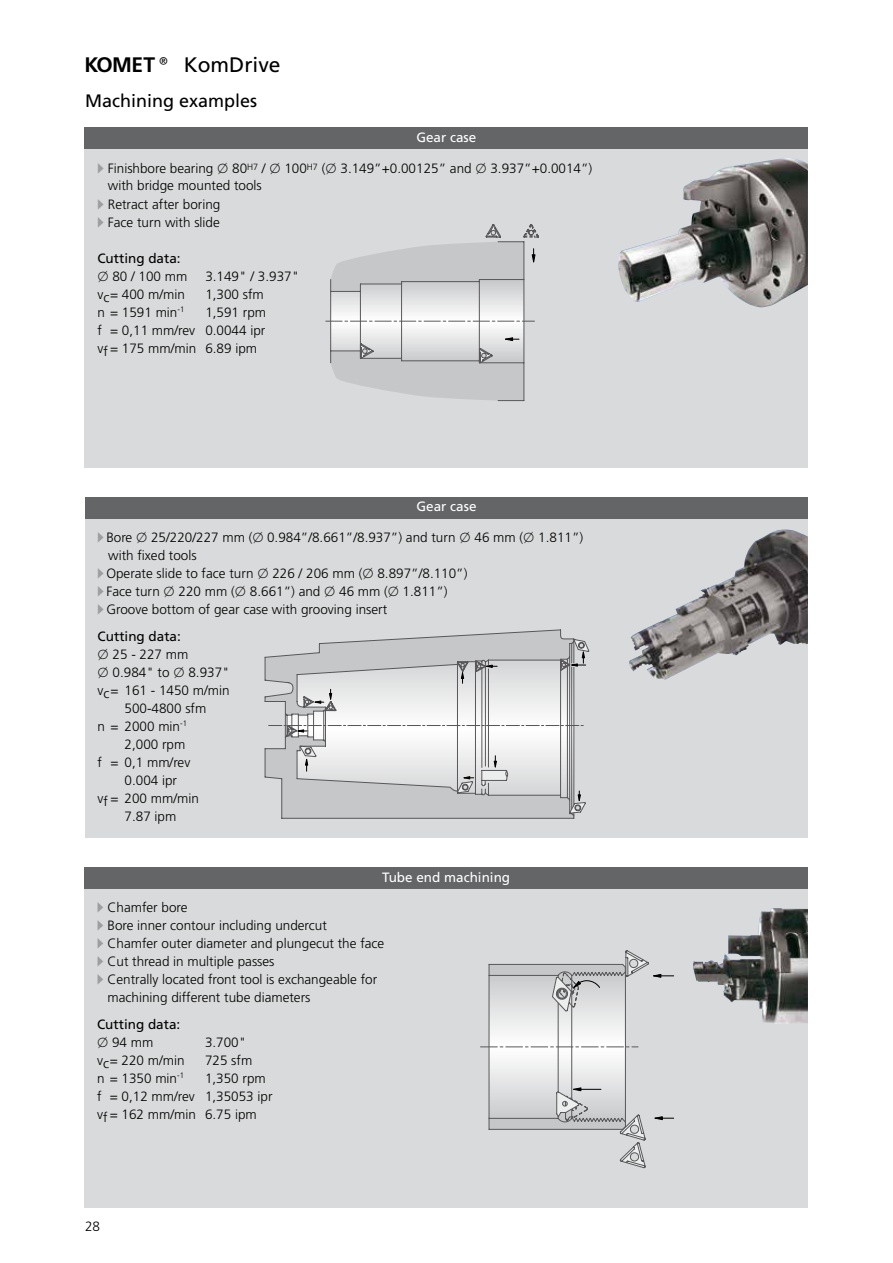
<style>
.page{position:relative;width:893px;height:1263px;background:#fff}
.page>*{position:absolute;margin:0;border:0;box-sizing:border-box;transform-origin:0 0}
.t1{font:21px "Frutiger CE";color:#000}
.t2{font:18px "Frutiger CE";color:#000}
.t3{font:300 13.5px/18px "Frutiger CE";color:#000;text-align:justify}
.t4{font:13.5px/18px "Frutiger CE";color:#000}
.t5{font:13.5px "Frutiger CE";color:#fff}
.s1{font-weight:700}
.s2{font-family:"European Pi Three";font-weight:400;color:#9c9e9f}
.s3{font-family:"European Pi Two";font-weight:400}
.s4{font-family:"European Pi Two"}
.s5{font-weight:300}
</style>
<div class="page">
<div style="left:85px;top:128px;width:723px;height:340px;background:#d9dadb"></div>
<div style="left:85px;top:497px;width:723px;height:340px;background:#d9dadb"></div>
<div style="left:84px;top:867px;width:724px;height:341px;background:#d9dadb"></div>
<svg style="left:326px;top:224px;width:213px;height:177px"></svg>
<svg style="left:264px;top:629px;width:311px;height:190px"></svg>
<svg style="left:481px;top:756px;width:27px;height:30px"></svg>
<svg style="left:457px;top:776px;width:17px;height:17px"></svg>
<svg style="left:300px;top:746px;width:17px;height:25px"></svg>
<svg style="left:269px;top:725px;width:315px;height:12px;background:#e1e1e1"></svg>
<svg style="left:303px;top:689px;width:34px;height:22px"></svg>
<svg style="left:475px;top:660px;width:22px;height:12px"></svg>
<svg style="left:457px;top:661px;width:12px;height:22px"></svg>
<svg style="left:560px;top:639px;width:29px;height:32px"></svg>
<svg style="left:569px;top:791px;width:17px;height:23px"></svg>
<svg style="left:480px;top:950px;width:193px;height:218px"></svg>
<div style="left:85px;top:128px;width:723px;height:21px;background:#646567"></div>
<div style="left:85px;top:497px;width:723px;height:21px;background:#646567"></div>
<div style="left:84px;top:867px;width:724px;height:22px;background:#646567"></div>
<img style="left:618px;top:158px;width:190px;height:149px">
<img style="left:629px;top:530px;width:179px;height:150px">
<img style="left:693px;top:908px;width:115px;height:116px">
<h1 class="t1" style="left:84px;top:52px;width:198px"><span class="s1">KOMET</span>® KomDrive</h1>
<h2 class="t2" style="left:85px;top:91px;width:174px">Machining examples</h2>
<p class="t5" style="left:416px;top:129px;width:62px">Gear case</p>
<p class="t3" style="left:97px;top:159px;width:497px"><span class="s2">E</span> Finishbore bearing <span class="s3">X</span> 80<sup>H7</sup> / <span class="s3">X</span> 100<sup>H7</sup> (<span class="s3">X</span> 3.149”+0.00125” and <span class="s3">X</span> 3.937”+0.0014”)</p>
<p class="t3" style="left:108px;top:177px;width:155px">with bridge mounted tools</p>
<p class="t3" style="left:97px;top:195px;width:125px"><span class="s2">E</span> Retract after boring</p>
<p class="t3" style="left:97px;top:213px;width:124px"><span class="s2">E</span> Face turn with slide</p>
<p class="t4" style="left:97px;top:249px;width:92px">Cutting data:<br><span class="s4">X</span> <span class="s5">80 / 100 mm</span></p>
<p class="t3" style="left:205px;top:267px;width:95px">3.149" / 3.937"</p>
<p class="t3" style="left:97px;top:285px;width:89px">vc= 400 m/min</p>
<p class="t3" style="left:205px;top:285px;width:60px">1,300 sfm</p>
<p class="t3" style="left:97px;top:303px;width:89px">n = 1591 min<sup>-1</sup></p>
<p class="t3" style="left:97px;top:303px;width:170px;text-indent:108px">1,591 rpm f = 0,11 mm/rev 0.0044 ipr vf = 175 mm/min 6.89 ipm</p>
<p class="t5" style="left:416px;top:499px;width:62px">Gear case</p>
<p class="t3" style="left:98px;top:528px;width:487px"><span class="s2">E</span> Bore <span class="s3">X</span> 25/220/227 mm (<span class="s3">X</span> 0.984”/8.661”/8.937”) and turn <span class="s3">X</span> 46 mm (<span class="s3">X</span> 1.811”)</p>
<p class="t3" style="left:108px;top:546px;width:90px">with fixed tools</p>
<p class="t3" style="left:98px;top:564px;width:371px"><span class="s2">E</span> Operate slide to face turn <span class="s3">X</span> 226 / 206 mm (<span class="s3">X</span> 8.897”/8.110”)</p>
<p class="t3" style="left:98px;top:582px;width:352px"><span class="s2">E</span> Face turn <span class="s3">X</span> 220 mm (<span class="s3">X</span> 8.661”) and <span class="s3">X</span> 46 mm (<span class="s3">X</span> 1.811”)</p>
<p class="t3" style="left:98px;top:600px;width:291px"><span class="s2">E</span> Groove bottom of gear case with grooving insert</p>
<p class="t4" style="left:98px;top:627px;width:85px">Cutting data:</p>
<p class="t3" style="left:98px;top:645px;width:92px"><span class="s3">X</span> 25 - 227 mm</p>
<p class="t3" style="left:98px;top:663px;width:134px"><span class="s3">X</span> 0.984" to <span class="s3">X</span> 8.937"</p>
<p class="t3" style="left:98px;top:681px;width:134px">vc= 161 - 1450 m/min</p>
<p class="t3" style="left:125px;top:699px;width:83px">500-4800 sfm</p>
<p class="t3" style="left:98px;top:717px;width:91px">n = 2000 min<sup>-1</sup></p>
<p class="t3" style="left:125px;top:735px;width:62px">2,000 rpm</p>
<p class="t3" style="left:98px;top:753px;width:94px">f = 0,1 mm/rev</p>
<p class="t3" style="left:125px;top:771px;width:54px">0.004 ipr</p>
<p class="t3" style="left:98px;top:789px;width:103px">vf = 200 mm/min</p>
<p class="t3" style="left:125px;top:807px;width:53px">7.87 ipm</p>
<p class="t5" style="left:382px;top:869px;width:130px">Tube end machining</p>
<p class="t3" style="left:97px;top:899px;width:92px"><span class="s2">E</span> Chamfer bore</p>
<p class="t3" style="left:97px;top:917px;width:231px"><span class="s2">E</span> Bore inner contour including undercut</p>
<p class="t3" style="left:97px;top:935px;width:289px"><span class="s2">E</span> Chamfer outer diameter and plungecut the face</p>
<p class="t3" style="left:97px;top:953px;width:179px"><span class="s2">E</span> Cut thread in multiple passes</p>
<p class="t3" style="left:97px;top:971px;width:282px"><span class="s2">E</span> Centrally located front tool is exchangeable for</p>
<p class="t3" style="left:108px;top:988px;width:204px">machining different tube diameters</p>
<p class="t4" style="left:97px;top:1015px;width:85px">Cutting data:<br><span class="s4">X</span> <span class="s5">94 mm</span></p>
<p class="t3" style="left:205px;top:1033px;width:43px">3.700"</p>
<p class="t3" style="left:97px;top:1051px;width:89px">vc= 220 m/min</p>
<p class="t3" style="left:205px;top:1051px;width:49px">725 sfm</p>
<p class="t3" style="left:97px;top:1069px;width:89px">n = 1350 min<sup>-1</sup></p>
<p class="t3" style="left:97px;top:1069px;width:177px;text-align:left;text-indent:108px">1,350 rpm f = 0,12 mm/rev 1,35053 ipr vf = 162 mm/min 6.75 ipm</p>
<p class="t3" style="left:85px;top:1217px;width:17px">28</p>
</div>
